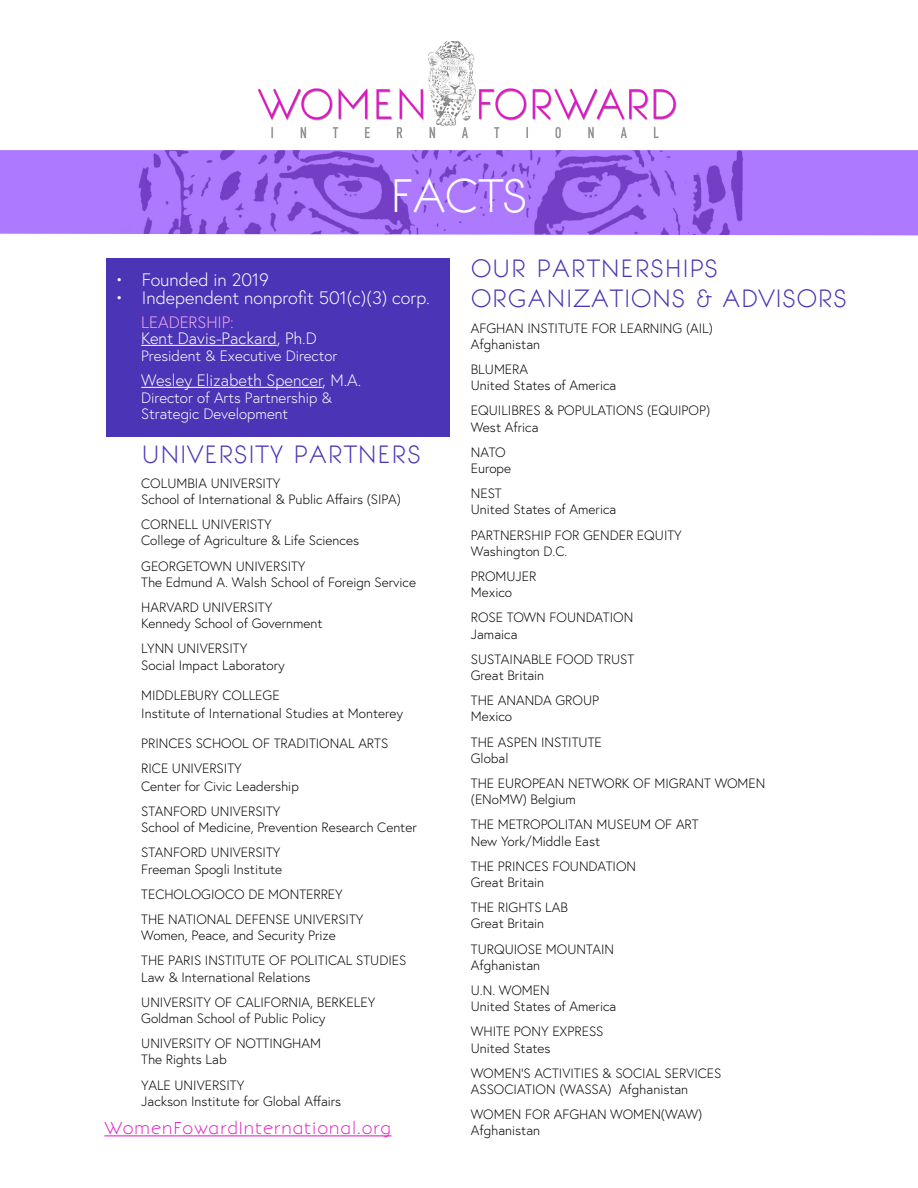
<style>
.page{position:relative;width:918px;height:1188px;background:#fff}
.page>*{position:absolute;margin:0;border:0;box-sizing:border-box;transform-origin:0 0}
.t1{font:300 45px "Bonveno CF";letter-spacing:-.06em;color:#fff}
.t2{font:300 24px/30px "Bonveno CF";color:#4c34b7}
.t3{font:300 18px "Europa";color:#fff}
.t4{font:300 16.5px "Europa";color:#fff}
.t5{font:300 16.5px "Bonveno CF";color:#e017c6}
.t6{font:300 16.5px "Europa";color:#f4aeeb}
.t7{font:300 15px/16.5px "Europa";color:#fff}
.t8{font:300 13.5px/16.2px "Europa";color:#000}
</style>
<div class="page">
<img style="left:257px;top:41px;width:420px;height:98px">
<img style="left:0;top:150px;width:918px;height:85px">
<div style="left:106px;top:258px;width:343px;height:178px;background:#4c34b7"></div>
<hr style="left:104px;top:1135px;width:288px;height:1px;background:#e017c6">
<hr style="left:141px;top:345px;width:136px;height:1px;background:#fff">
<hr style="left:141px;top:387px;width:181px;height:1px;background:#fff">
<h1 class="t1" style="left:390px;top:166px;width:140px">FACTS</h1>
<h3 class="t3" style="left:115px;top:269px;width:156px">• Founded in 2019</h3>
<h3 class="t3" style="left:115px;top:287px;width:317px">• Independent nonprofit 501(c)(3) corp.</h3>
<p class="t6" style="left:141px;top:312px;width:94px">LEADERSHIP:</p>
<p class="t4" style="left:141px;top:328px;width:177px">Kent Davis-Packard, Ph.D</p>
<p class="t7" style="left:141px;top:347px;width:198px">President &amp; Executive Director</p>
<p class="t4" style="left:141px;top:370px;width:222px">Wesley Elizabeth Spencer, M.A.</p>
<p class="t7" style="left:141px;top:389px;width:192px">Director of Arts Partnership &amp;<br>Strategic Development</p>
<h2 class="t2" style="left:141px;top:439px;width:282px">UNIVERSITY PARTNERS</h2>
<p class="t8" style="left:141px;top:475px;width:261px">COLUMBIA UNIVERSITY<br>School of International &amp; Public Affairs (SIPA)</p>
<p class="t8" style="left:141px;top:516px;width:219px">CORNELL UNIVERISTY<br>College of Agriculture &amp; Life Sciences</p>
<p class="t8" style="left:141px;top:558px;width:276px">GEORGETOWN UNIVERSITY<br>The Edmund A. Walsh School of Foreign Service</p>
<p class="t8" style="left:141px;top:599px;width:183px">HARVARD UNIVERSITY<br>Kennedy School of Government</p>
<p class="t8" style="left:141px;top:640px;width:145px">LYNN UNIVERSITY<br>Social Impact Laboratory</p>
<p class="t8" style="left:141px;top:686px;width:263px;line-height:18px">MIDDLEBURY COLLEGE<br>Institute of International Studies at Monterey</p>
<p class="t8" style="left:141px;top:730px;width:249px;line-height:25.2px">PRINCES SCHOOL OF TRADITIONAL ARTS<br>RICE UNIVERSITY</p>
<p class="t8" style="left:141px;top:773px;width:159px;line-height:25.2px">Center for Civic Leadership<br>STANFORD UNIVERSITY</p>
<p class="t8" style="left:141px;top:815px;width:277px;line-height:25.2px">School of Medicine, Prevention Research Center<br>STANFORD UNIVERSITY</p>
<p class="t8" style="left:141px;top:856px;width:224px;line-height:25.2px">Freeman Spogli Institute<br>TECHOLOGIOCO DE MONTERREY<br>THE NATIONAL DEFENSE UNIVERSITY</p>
<p class="t8" style="left:141px;top:923px;width:267px;line-height:25.2px">Women, Peace, and Security Prize<br>THE PARIS INSTITUTE OF POLITICAL STUDIES</p>
<p class="t8" style="left:141px;top:964px;width:236px;line-height:25.2px">Law &amp; International Relations<br>UNIVERSITY OF CALIFORNIA, BERKELEY</p>
<p class="t8" style="left:141px;top:1006px;width:186px;line-height:25.2px">Goldman School of Public Policy<br>UNIVERSITY OF NOTTINGHAM</p>
<p class="t8" style="left:141px;top:1047px;width:105px;line-height:25.2px">The Rights Lab<br>YALE UNIVERSITY</p>
<p class="t8" style="left:141px;top:1093px;width:201px">Jackson Institute for Global Affairs</p>
<p class="t5" style="left:104px;top:1117px;width:289px">WomenFowardInternational.org</p>
<h2 class="t2" style="left:471px;top:253px;width:378px">OUR PARTNERSHIPS<br>ORGANIZATIONS &amp; ADVISORS</h2>
<p class="t8" style="left:471px;top:320px;width:244px">AFGHAN INSTITUTE FOR LEARNING (AIL)<br>Afghanistan</p>
<p class="t8" style="left:471px;top:361px;width:147px">BLUMERA<br>United States of America</p>
<p class="t8" style="left:471px;top:402px;width:241px">EQUILIBRES &amp; POPULATIONS (EQUIPOP)<br>West Africa</p>
<p class="t8" style="left:471px;top:444px;width:42px">NATO<br>Europe</p>
<p class="t8" style="left:471px;top:485px;width:147px">NEST<br>United States of America</p>
<p class="t8" style="left:471px;top:527px;width:213px">PARTNERSHIP FOR GENDER EQUITY<br>Washington D.C.</p>
<p class="t8" style="left:471px;top:568px;width:67px">PROMUJER<br>Mexico</p>
<p class="t8" style="left:471px;top:609px;width:164px">ROSE TOWN FOUNDATION<br>Jamaica</p>
<p class="t8" style="left:471px;top:651px;width:165px">SUSTAINABLE FOOD TRUST<br>Great Britain</p>
<p class="t8" style="left:471px;top:692px;width:130px">THE ANANDA GROUP<br>Mexico</p>
<p class="t8" style="left:471px;top:734px;width:132px">THE ASPEN INSTITUTE<br>Global</p>
<p class="t8" style="left:471px;top:775px;width:296px">THE EUROPEAN NETWORK OF MIGRANT WOMEN (ENoMW) Belgium</p>
<p class="t8" style="left:471px;top:816px;width:229px">THE METROPOLITAN MUSEUM OF ART<br>New York/Middle East</p>
<p class="t8" style="left:471px;top:858px;width:167px">THE PRINCES FOUNDATION<br>Great Britain</p>
<p class="t8" style="left:471px;top:899px;width:99px">THE RIGHTS LAB<br>Great Britain</p>
<p class="t8" style="left:471px;top:941px;width:145px">TURQUIOSE MOUNTAIN<br>Afghanistan</p>
<p class="t8" style="left:471px;top:982px;width:147px">U.N. WOMEN<br>United States of America</p>
<p class="t8" style="left:471px;top:1023px;width:134px">WHITE PONY EXPRESS<br>United States</p>
<p class="t8" style="left:471px;top:1065px;width:252px">WOMEN’S ACTIVITIES &amp; SOCIAL SERVICES<br>ASSOCIATION (WASSA) Afghanistan</p>
<p class="t8" style="left:471px;top:1106px;width:233px">WOMEN FOR AFGHAN WOMEN(WAW)<br>Afghanistan</p>
</div>
